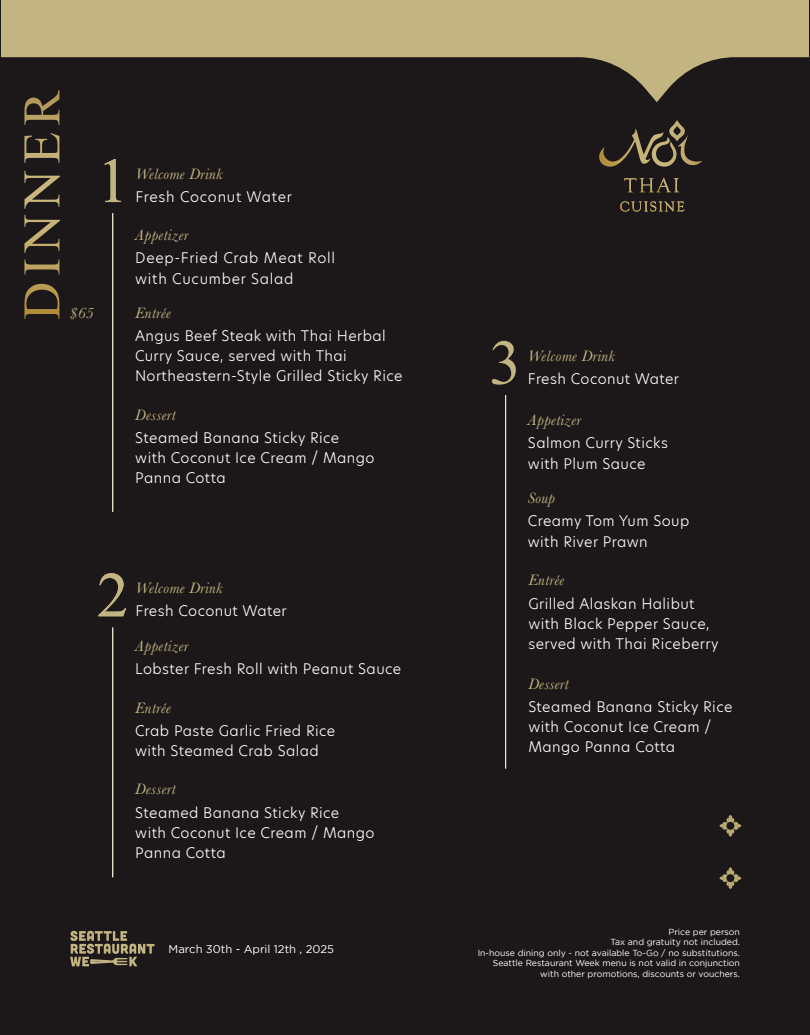
<style>
.page{position:relative;width:810px;height:1035px;background:#1c1819}
.page>*{position:absolute;margin:0;border:0;box-sizing:border-box;transform-origin:0 0}
.t1{font:96.62px "Angsana DSE";color:#c3b581}
.t2{font:italic 15.62px "Baskerville";letter-spacing:.025em;color:#c3b581}
.t3{font:300 14.25px/20.1px "New Hero";letter-spacing:.03em;color:#fff}
.t4{font:300 14.25px/20.1px "New Hero";letter-spacing:.05em;color:#fff}
.t5{font:11.25px "Gotham";color:#fff}
.t6{font:8.75px/10.5px "Gotham";color:#fff;text-align:right}
</style>
<div class="page">
<div style="left:2px;top:0;width:807px;height:109px;background:#c3b581"></div>
<svg style="left:1px;top:57px;width:808px;height:357px"></svg>
<hr style="left:113px;top:213px;width:1px;height:299px;background:#fff">
<hr style="left:113px;top:627px;width:1px;height:250px;background:#fff">
<hr style="left:505px;top:395px;width:1px;height:374px;background:#fff">
<svg style="left:599px;top:120px;width:103px;height:47px"></svg>
<svg style="left:624px;top:178px;width:55px;height:15px"></svg>
<svg style="left:620px;top:201px;width:64px;height:11px"></svg>
<svg style="left:24px;top:284px;width:35px;height:35px"></svg>
<svg style="left:24px;top:260px;width:35px;height:15px"></svg>
<svg style="left:24px;top:215px;width:36px;height:38px"></svg>
<svg style="left:24px;top:171px;width:36px;height:38px"></svg>
<svg style="left:24px;top:133px;width:35px;height:30px"></svg>
<svg style="left:24px;top:90px;width:35px;height:35px"></svg>
<svg style="left:70px;top:931px;width:85px;height:35px"></svg>
<svg style="left:719px;top:815px;width:23px;height:22px"></svg>
<svg style="left:719px;top:867px;width:23px;height:22px"></svg>
<p class="t2" style="left:69px;top:303px;width:26px">$65</p>
<h1 class="t1" style="left:97px;top:111px;width:33px">1</h1>
<p class="t2" style="left:135px;top:163px;width:88px">Welcome Drink</p>
<p class="t4" style="left:135px;top:186px;width:158px">Fresh Coconut Water</p>
<p class="t2" style="left:135px;top:225px;width:55px">Appetizer</p>
<p class="t4" style="left:135px;top:248px;width:201px">Deep-Fried Crab Meat Roll with Cucumber Salad</p>
<p class="t2" style="left:135px;top:302px;width:37px">Entrée</p>
<p class="t3" style="left:135px;top:325px;width:269px">Angus Beef Steak with Thai Herbal<br>Curry Sauce, served with Thai<br>Northeastern-Style Grilled Sticky Rice</p>
<p class="t2" style="left:135px;top:404px;width:42px">Dessert</p>
<p class="t3" style="left:135px;top:428px;width:241px">Steamed Banana Sticky Rice<br>with Coconut Ice Cream / Mango<br>Panna Cotta</p>
<h1 class="t1" style="left:97px;top:525px;width:33px">2</h1>
<p class="t2" style="left:135px;top:578px;width:88px">Welcome Drink</p>
<p class="t3" style="left:135px;top:601px;width:153px">Fresh Coconut Water</p>
<p class="t2" style="left:135px;top:635px;width:55px">Appetizer</p>
<p class="t3" style="left:135px;top:658px;width:267px">Lobster Fresh Roll with Peanut Sauce</p>
<p class="t2" style="left:135px;top:698px;width:37px">Entrée</p>
<p class="t3" style="left:135px;top:721px;width:202px">Crab Paste Garlic Fried Rice with Steamed Crab Salad</p>
<p class="t2" style="left:135px;top:779px;width:42px">Dessert</p>
<p class="t3" style="left:135px;top:802px;width:241px">Steamed Banana Sticky Rice<br>with Coconut Ice Cream / Mango<br>Panna Cotta</p>
<p class="t5" style="left:169px;top:942px;width:167px">March 30th - April 12th , 2025</p>
<h1 class="t1" style="left:489px;top:293px;width:33px">3</h1>
<p class="t2" style="left:528px;top:345px;width:88px">Welcome Drink</p>
<p class="t3" style="left:528px;top:368px;width:153px">Fresh Coconut Water</p>
<p class="t2" style="left:528px;top:410px;width:55px">Appetizer</p>
<p class="t3" style="left:528px;top:433px;width:142px">Salmon Curry Sticks with Plum Sauce</p>
<p class="t2" style="left:528px;top:488px;width:29px">Soup</p>
<p class="t3" style="left:528px;top:511px;width:163px">Creamy Tom Yum Soup with River Prawn</p>
<p class="t2" style="left:528px;top:570px;width:37px">Entrée</p>
<p class="t3" style="left:528px;top:593px;width:192px">Grilled Alaskan Halibut with Black Pepper Sauce, served with Thai Riceberry</p>
<p class="t2" style="left:528px;top:673px;width:42px">Dessert</p>
<p class="t3" style="left:528px;top:696px;width:206px">Steamed Banana Sticky Rice with Coconut Ice Cream /<br>Mango Panna Cotta</p>
<p class="t6" style="left:478px;top:926px;width:264px">Price per person<br>Tax and gratuity not included.<br>In-house dining only - not available To-Go / no substitutions.<br>Seattle Restaurant Week menu is not valid in conjunction with other promotions, discounts or vouchers.</p>
</div>
